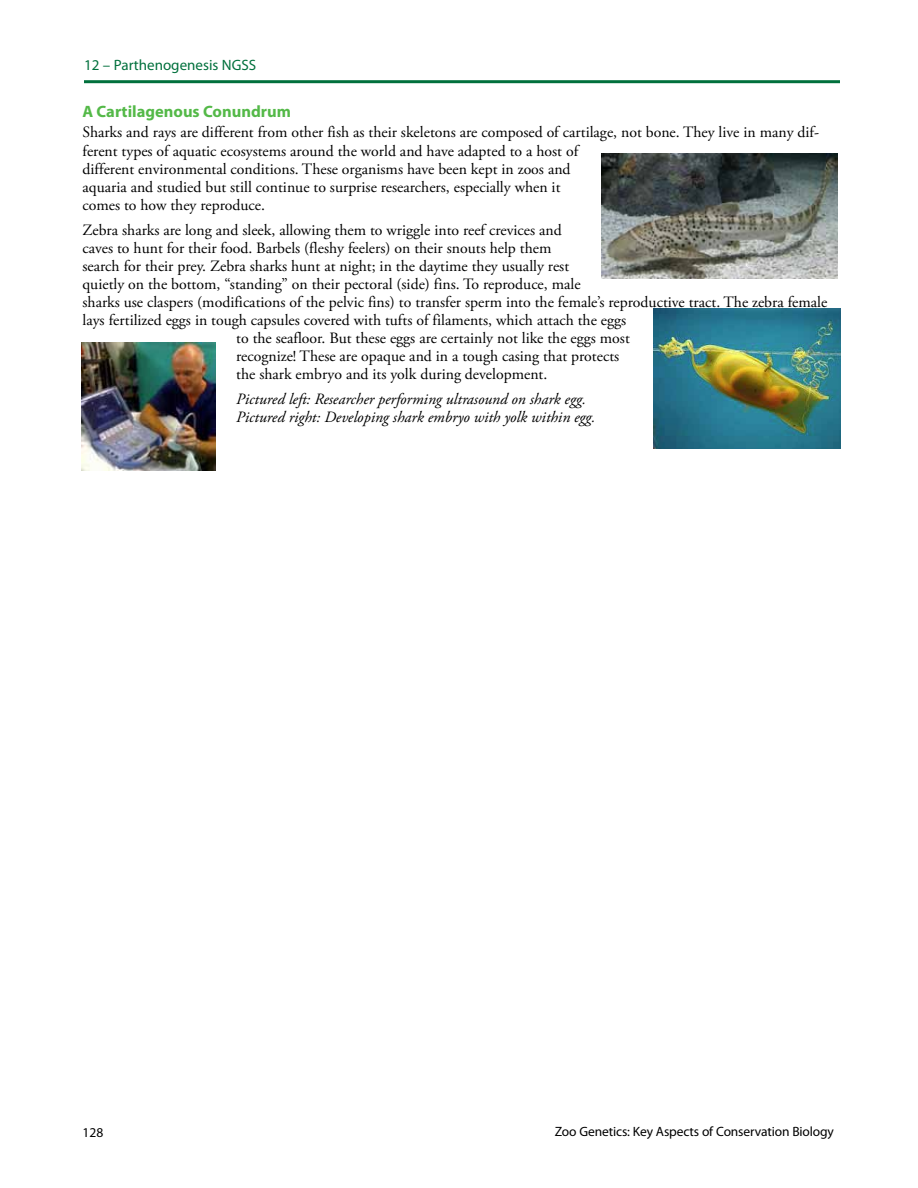
<style>
.page{position:relative;width:918px;height:1188px;background:#fff}
.page>*{position:absolute;margin:0;border:0;box-sizing:border-box;transform-origin:0 0}
.t1{font:700 16.5px "Myriad Pro";color:#54b948}
.t2{font:15.75px/18px "Adobe Garamond Pro";color:#000}
.t3{font:italic 15.75px/18px "Adobe Garamond Pro";color:#000}
.t4{font:15px "Myriad Pro";color:#00703c}
.t5{font:13.5px "Myriad Pro";letter-spacing:-.01em;color:#000}
</style>
<div class="page">
<hr style="left:84px;top:80px;width:756px;height:3px;background:#00703c">
<img style="left:602px;top:154px;width:235px;height:125px">
<img style="left:81px;top:342px;width:135px;height:129px">
<img style="left:653px;top:308px;width:188px;height:141px">
<p class="t4" style="left:84px;top:56px;width:174px">12 – Parthenogenesis NGSS</p>
<p class="t1" style="left:82px;top:101px;width:210px">A Cartilagenous Conundrum</p>
<p class="t2" style="left:82px;top:123px;width:738px;line-height:19.5px">Sharks and rays are different from other fish as their skeletons are composed of cartilage, not bone. They live in many dif&shy;ferent types of aquatic ecosystems around the world and have adapted to a host of</p>
<p class="t2" style="left:82px;top:161px;width:490px">different environmental conditions. These organisms have been kept in zoos and aquaria and studied but still continue to surprise researchers, especially when it comes to how they reproduce.</p>
<p class="t2" style="left:82px;top:222px;width:481px">Zebra sharks are long and sleek, allowing them to wriggle into reef crevices and</p>
<p class="t2" style="left:82px;top:240px;width:470px">caves to hunt for their food. Barbels (fleshy feelers) on their snouts help them</p>
<p class="t2" style="left:82px;top:258px;width:488px">search for their prey. Zebra sharks hunt at night; in the daytime they usually rest</p>
<p class="t2" style="left:82px;top:276px;width:500px">quietly on the bottom, “standing” on their pectoral (side) fins. To reproduce, male</p>
<p class="t2" style="left:82px;top:294px;width:746px">sharks use claspers (modifications of the pelvic fins) to transfer sperm into the female’s reproductive tract. The zebra female</p>
<p class="t2" style="left:82px;top:312px;width:545px">lays fertilized eggs in tough capsules covered with tufts of filaments, which attach the eggs</p>
<p class="t2" style="left:236px;top:330px;width:395px">to the seafloor. But these eggs are certainly not like the eggs most</p>
<p class="t2" style="left:236px;top:348px;width:385px">recognize! These are opaque and in a tough casing that protects</p>
<p class="t2" style="left:236px;top:366px;width:313px">the shark embryo and its yolk during development.</p>
<p class="t3" style="left:236px;top:390px;width:361px">Pictured left: Researcher performing ultrasound on shark egg.<br>Pictured right: Developing shark embryo with yolk within egg.</p>
<p class="t5" style="left:82px;top:1124px;width:22px">128</p>
<p class="t5" style="left:555px;top:1123px;width:281px">Zoo Genetics: Key Aspects of Conservation Biology</p>
</div>
